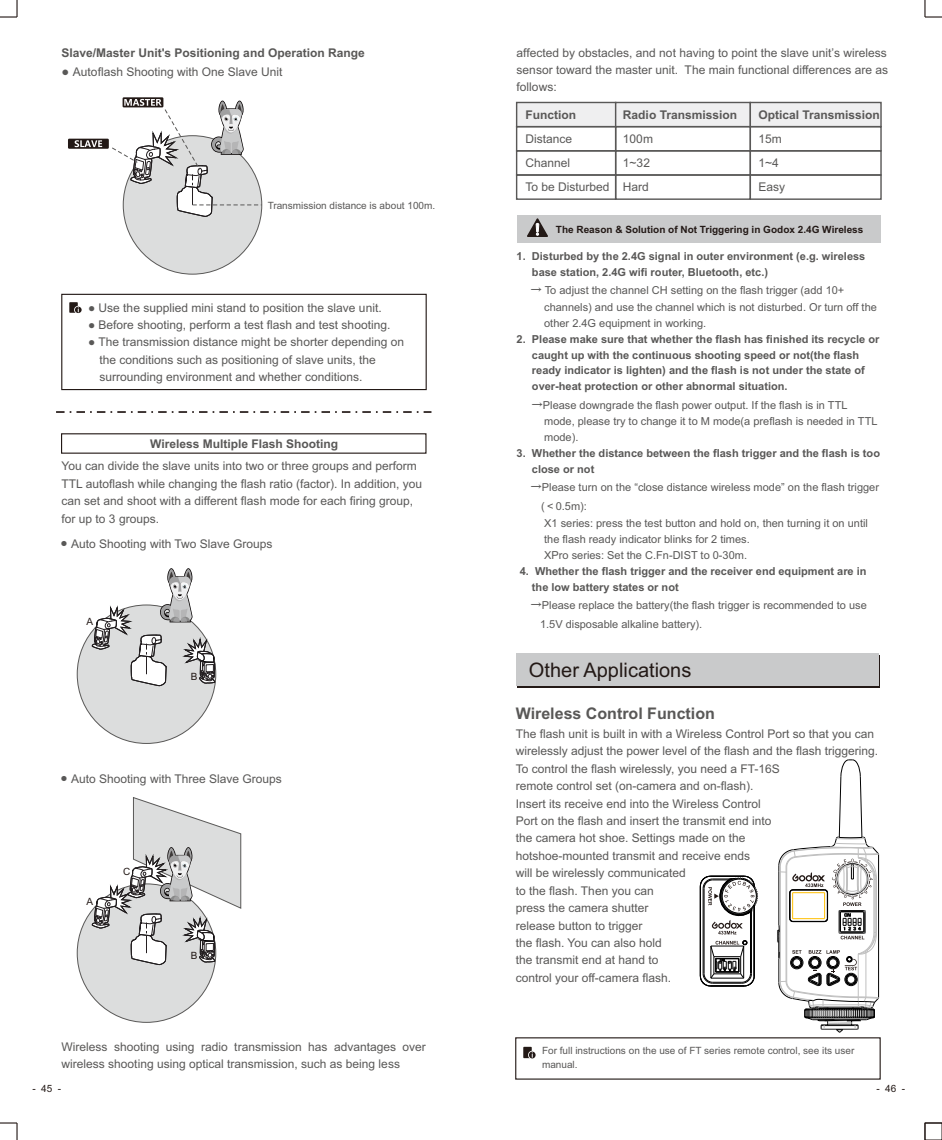
<style>
.page{position:relative;width:942px;height:1140px;background:#fff}
.page>*{position:absolute;margin:0;border:0;box-sizing:border-box;transform-origin:0 0}
.t1{font:20px "Arial";color:#231916}
.t2{font:700 16px "Arial";color:#595857}
.t3{font:12px/17.4px "Arial";color:#595857}
.t4{font:700 12px "Arial";color:#595857}
.t5{font:11px/16.4px "Arial";color:#595857}
.t6{font:700 11px/16px "Arial";color:#595857}
.t7{font:10px/14.6px "Arial";color:#595857}
.t8{font:700 10px "Arial";color:#231916}
.t9{font:10px "Arial";color:#231916}
.s1{font-family:"Microsoft Ya Hei"}
.s2{font-family:"Arial Unicode MS"}
</style>
<div class="page">
<svg style="left:0;top:0;width:18px;height:18px"></svg>
<svg style="left:924px;top:0;width:17px;height:18px"></svg>
<svg style="left:0;top:1122px;width:18px;height:18px"></svg>
<svg style="left:924px;top:1122px;width:17px;height:18px"></svg>
<div style="left:123px;top:135px;width:139px;height:139px;background:#dcdddd;border:1px solid #595857;border-radius:50%"></div>
<svg style="left:68px;top:97px;width:194px;height:120px"></svg>
<div style="left:61px;top:294px;width:365px;height:96px;border:1px solid #231916"></div>
<div style="left:69px;top:302px;width:9px;height:11px;background:#231916"></div>
<div style="left:74px;top:306px;width:8px;height:8px;border:2px solid #fff;border-radius:50%"></div>
<svg style="left:75px;top:307px;width:7px;height:6px"></svg>
<div style="left:61px;top:433px;width:365px;height:21px;border:1px solid #231916"></div>
<div style="left:77px;top:605px;width:139px;height:138px;background:#dcdddd;border:1px solid #595857;border-radius:50%"></div>
<svg style="left:92px;top:568px;width:123px;height:118px"></svg>
<div style="left:515px;top:126px;width:101px;height:25px;border:1px solid #595857"></div>
<div style="left:515px;top:174px;width:101px;height:26px;border:1px solid #595857"></div>
<div style="left:515px;top:150px;width:101px;height:26px;border:1px solid #595857"></div>
<div style="left:614px;top:174px;width:136px;height:26px;border:1px solid #595857"></div>
<div style="left:614px;top:150px;width:136px;height:26px;border:1px solid #595857"></div>
<svg style="left:515px;top:101px;width:367px;height:27px"></svg>
<div style="left:749px;top:126px;width:132px;height:25px;border:1px solid #595857"></div>
<div style="left:749px;top:174px;width:132px;height:26px;border:1px solid #595857"></div>
<div style="left:749px;top:150px;width:132px;height:26px;border:1px solid #595857"></div>
<div style="left:77px;top:883px;width:139px;height:139px;background:#dcdddd;border:1px solid #595857;border-radius:50%"></div>
<svg style="left:92px;top:797px;width:149px;height:168px"></svg>
<div style="left:517px;top:655px;width:362px;height:32px;background:#231916"></div>
<div style="left:515px;top:653px;width:363px;height:33px;background:#c9cacb"></div>
<div style="left:523px;top:1046px;width:8px;height:12px;background:#231916"></div>
<div style="left:528px;top:1050px;width:8px;height:9px;border:2px solid #fff;border-radius:50%"></div>
<svg style="left:528px;top:1051px;width:7px;height:7px"></svg>
<svg style="left:777px;top:759px;width:101px;height:273px"></svg>
<hr style="left:699px;top:886px;width:1px;height:90px;background:#000">
<hr style="left:702px;top:888px;width:1px;height:85px;background:#000">
<hr style="left:703px;top:888px;width:1px;height:85px;background:#000">
<hr style="left:749px;top:912px;width:1px;height:61px;background:#000">
<hr style="left:750px;top:911px;width:1px;height:62px;background:#000">
<hr style="left:753px;top:905px;width:1px;height:71px;background:#000">
<svg style="left:699px;top:940px;width:55px;height:47px"></svg>
<svg style="left:699px;top:875px;width:58px;height:59px"></svg>
<svg style="left:56px;top:411px;width:375px;height:2px"></svg>
<div style="left:517px;top:215px;width:363px;height:27px;background:#c9cacb"></div>
<svg style="left:525px;top:218px;width:24px;height:25px"></svg>
<p class="t4" style="left:62px;top:48px;width:304px">Slave/Master Unit's Positioning and Operation Range</p>
<p class="t3" style="left:62px;top:65px;width:222px"><span class="s1">●</span> Autoflash Shooting with One Slave Unit</p>
<p class="t7" style="left:267px;top:199px;width:169px">Transmission distance is about 100m.</p>
<p class="t3" style="left:88px;top:300px;width:295px">● Use the supplied mini stand to position the slave unit.</p>
<p class="t3" style="left:88px;top:317px;width:304px">● Before shooting, perform a test flash and test shooting.</p>
<p class="t3" style="left:99px;top:334px;width:306px;text-indent:-11px">● The transmission distance might be shorter depending on the conditions such as positioning of slave units, the surrounding environment and whether conditions.</p>
<p class="t4" style="left:150px;top:439px;width:189px">Wireless Multiple Flash Shooting</p>
<p class="t3" style="left:62px;top:458px;width:362px">You can divide the slave units into two or three groups and perform TTL autoflash while changing the flash ratio (factor). In addition, you can set and shoot with a different flash mode for each firing group, for up to 3 groups.</p>
<p class="t3" style="left:60px;top:536px;width:213px"><span class="s2">●</span> Auto Shooting with Two Slave Groups</p>
<p class="t9" style="left:87px;top:618px;width:8px">A</p>
<p class="t9" style="left:191px;top:673px;width:8px">B</p>
<p class="t3" style="left:60px;top:771px;width:223px"><span class="s2">●</span> Auto Shooting with Three Slave Groups</p>
<p class="t9" style="left:87px;top:897px;width:8px">A</p>
<p class="t9" style="left:123px;top:867px;width:9px">C</p>
<p class="t9" style="left:191px;top:951px;width:8px">B</p>
<p class="t3" style="left:62px;top:1038px;width:366px">Wireless shooting using radio transmission has advantages over wireless shooting using optical transmission, such as being less</p>
<p class="t3" style="left:516px;top:45px;width:373px;text-align:justify">affected by obstacles, and not having to point the slave unit’s wireless sensor toward the master unit. The main functional differences are as follows:</p>
<p class="t4" style="left:525px;top:110px;width:52px">Function</p>
<p class="t3" style="left:525px;top:128px;width:86px;line-height:24.2px">Distance<br>Channel<br>To be Disturbed</p>
<p class="t4" style="left:758px;top:110px;width:123px">Optical Transmission</p>
<p class="t3" style="left:758px;top:128px;width:28px;line-height:24.2px">15m<br>1~4<br>Easy</p>
<p class="t4" style="left:622px;top:110px;width:116px">Radio Transmission</p>
<p class="t3" style="left:622px;top:128px;width:32px;line-height:24.2px">100m<br>1~32<br>Hard</p>
<p class="t8" style="left:555px;top:226px;width:309px">The Reason &amp; Solution of Not Triggering in Godox 2.4G Wireless</p>
<p class="t6" style="left:531px;top:249px;width:335px;text-indent:-15px">1. Disturbed by the 2.4G signal in outer environment (e.g. wireless base station, 2.4G wifi router, Bluetooth, etc.)</p>
<p class="t5" style="left:544px;top:283px;width:334px;text-indent:-28px"><span class="s1">　 →</span> To adjust the channel CH setting on the flash trigger (add 10+ channels) and use the channel which is not disturbed. Or turn off the other 2.4G equipment in working.</p>
<p class="t6" style="left:531px;top:332px;width:349px;text-indent:-15px">2. Please make sure that whether the flash has finished its recycle or caught up with the continuous shooting speed or not(the flash ready indicator is lighten) and the flash is not under the state of over-heat protection or other abnormal situation.</p>
<p class="t5" style="left:544px;top:397px;width:335px;text-indent:-12px"><span class="s1">→</span>Please downgrade the flash power output. If the flash is in TTL mode, please try to change it to M mode(a preflash is needed in TTL mode).</p>
<p class="t6" style="left:531px;top:446px;width:349px;text-indent:-15px">3. Whether the distance between the flash trigger and the flash is too close or not</p>
<p class="t5" style="left:541px;top:479px;width:339px;line-height:19px;text-indent:-24px"><span class="s1">　 →</span>Please turn on the “close distance wireless mode” on the flash trigger (<span class="s2">＜</span>0.5m):</p>
<p class="t5" style="left:544px;top:516px;width:325px">X1 series: press the test button and hold on, then turning it on until the flash ready indicator blinks for 2 times.<br>XPro series: Set the C.Fn-DIST to 0-30m.</p>
<p class="t6" style="left:531px;top:564px;width:336px;text-indent:-12px">4. Whether the flash trigger and the receiver end equipment are in the low battery states or not</p>
<p class="t5" style="left:516px;top:597px;width:351px;line-height:18.8px"><span class="s1">　 →</span>Please replace the battery(the flash trigger is recommended to use<span class="s1">　</span> 1.5V disposable alkaline battery).</p>
<h1 class="t1" style="left:528px;top:662px;width:164px">Other Applications</h1>
<h2 class="t2" style="left:515px;top:707px;width:200px">Wireless Control Function</h2>
<p class="t3" style="left:515px;top:726px;width:364px">The flash unit is built in with a Wireless Control Port so that you can wirelessly adjust the power level of the flash and the flash triggering.<br>To control the flash wirelessly, you need a FT-16S<br>remote control set (on-camera and on-flash).<br>Insert its receive end into the Wireless Control<br>Port on the flash and insert the transmit end into<br>the camera hot shoe. Settings made on the<br>hotshoe-mounted transmit and receive ends<br>will be wirelessly communicated<br>to the flash. Then you can<br>press the camera shutter<br>release button to trigger<br>the flash. You can also hold<br>the transmit end at hand to<br>control your off-camera flash.</p>
<p class="t7" style="left:541px;top:1044px;width:314px">For full instructions on the use of FT series remote control, see its user manual.</p>
<p class="t9" style="left:32px;top:1084px;width:30px">- 45 -</p>
<p class="t9" style="left:876px;top:1084px;width:30px">- 46 -</p>
</div>
